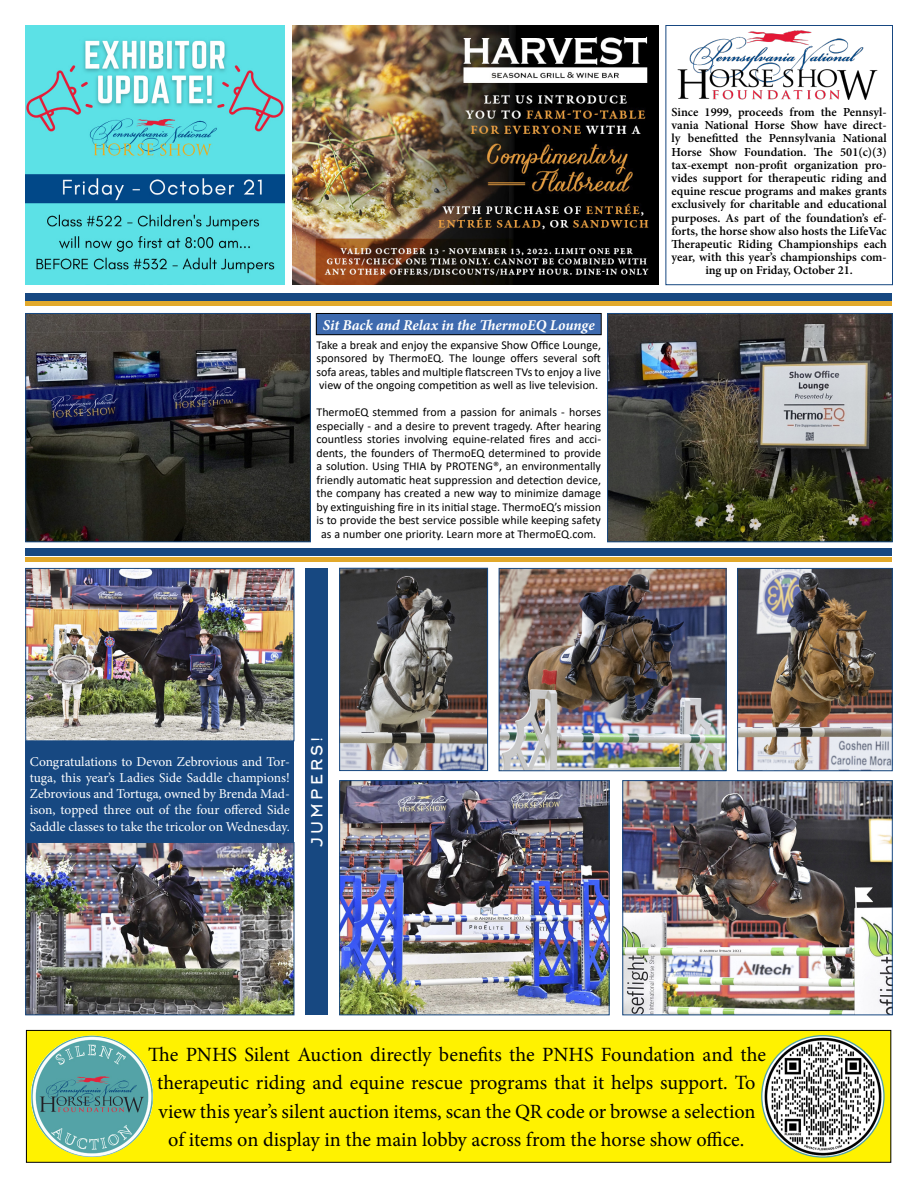
<style>
.page{position:relative;width:918px;height:1188px;background:#fff}
.page>*{position:absolute;margin:0;border:0;box-sizing:border-box;transform-origin:0 0}
.t1{font:20.25px/28.5px "Minion Pro";color:#000;text-align:center}
.t2{font:italic 700 15px "Minion Pro";letter-spacing:-.005em;color:#fff}
.t3{font:15px "Arkhip";letter-spacing:.2em;color:#fff}
.t4{font:13.5px/16.2px "Minion Pro";color:#fff;text-align:justify}
.t5{font:600 12.3px/13.2px "Minion Pro";color:#000;text-align:center}
.t6{font:12px/13.5px "Calibri";color:#000;text-align:justify}
</style>
<div class="page">
<div style="left:666px;top:25px;width:227px;height:260px;border:1px solid #174881"></div>
<div style="left:26px;top:1030px;width:865px;height:132px;background:#fff200"></div>
<div style="left:26px;top:1030px;width:865px;height:132px;border:1px solid #000"></div>
<img style="left:762px;top:1036px;width:121px;height:120px">
<img style="left:31px;top:1036px;width:122px;height:121px">
<div style="left:316px;top:313px;width:285px;height:22px;background:#3e6aae"></div>
<div style="left:316px;top:313px;width:285px;height:22px;border:1px solid #000"></div>
<img style="left:292px;top:26px;width:366px;height:259px">
<div style="left:26px;top:301px;width:866px;height:5px;background:#e2a92b"></div>
<div style="left:26px;top:293px;width:866px;height:8px;background:#174881"></div>
<div style="left:305px;top:568px;width:23px;height:447px;background:#174881"></div>
<img style="left:677px;top:30px;width:201px;height:70px">
<img style="left:26px;top:26px;width:259px;height:259px">
<img style="left:28px;top:315px;width:281px;height:225px">
<div style="left:26px;top:313px;width:285px;height:229px;border:1px solid #174881"></div>
<img style="left:609px;top:315px;width:281px;height:225px">
<div style="left:607px;top:313px;width:285px;height:229px;border:1px solid #174881"></div>
<div style="left:26px;top:557px;width:866px;height:5px;background:#e2a92b"></div>
<div style="left:26px;top:549px;width:866px;height:7px;background:#174881"></div>
<div style="left:26px;top:741px;width:268px;height:105px;background:#174881"></div>
<img style="left:28px;top:570px;width:264px;height:169px">
<div style="left:26px;top:568px;width:268px;height:173px;border:1px solid #174881"></div>
<img style="left:28px;top:844px;width:264px;height:169px">
<div style="left:26px;top:842px;width:268px;height:173px;border:1px solid #174881"></div>
<img style="left:341px;top:570px;width:145px;height:199px">
<div style="left:339px;top:568px;width:149px;height:203px;border:1px solid #174881"></div>
<img style="left:501px;top:570px;width:223px;height:199px">
<div style="left:499px;top:568px;width:227px;height:203px;border:1px solid #174881"></div>
<img style="left:739px;top:570px;width:151px;height:199px">
<div style="left:737px;top:568px;width:155px;height:203px;border:1px solid #174881"></div>
<img style="left:341px;top:782px;width:266px;height:231px">
<div style="left:339px;top:780px;width:270px;height:235px;border:1px solid #174881"></div>
<img style="left:625px;top:782px;width:265px;height:231px">
<div style="left:623px;top:780px;width:269px;height:235px;border:1px solid #174881"></div>
<p class="t2" style="left:323px;top:314px;width:273px">Sit Back and Relax in the ThermoEQ Lounge</p>
<p class="t6" style="left:317px;top:338px;width:286px">Take a break and enjoy the expansive Show Office Lounge, sponsored by ThermoEQ. The lounge offers several soft sofa areas, tables and multiple flatscreen TVs to enjoy a live view of the ongoing competition as well as live television.</p>
<p class="t6" style="left:317px;top:405px;width:286px;text-align:center">ThermoEQ stemmed from a passion for animals - horses especially - and a desire to prevent tragedy. After hearing countless stories involving equine-related fires and acci&shy;dents, the founders of ThermoEQ determined to provide a solution. Using THIA by PROTENG®, an environmentally friendly automatic heat suppression and detection device, the company has created a new way to minimize damage by extinguishing fire in its initial stage. ThermoEQ’s mission is to provide the best service possible while keeping safety as a number one priority. Learn more at ThermoEQ.com.</p>
<p class="t5" style="left:672px;top:105px;width:217px">Since 1999, proceeds from the Pennsyl&shy;vania National Horse Show have direct&shy;ly benefitted the Pennsylvania National Horse Show Foundation. The 501(c)(3) tax-exempt non-profit organization pro&shy;vides support for therapeutic riding and equine rescue programs and makes grants exclusively for charitable and educational purposes. As part of the foundation’s ef&shy;forts, the horse show also hosts the LifeVac Therapeutic Riding Championships each year, with this year’s championships com&shy;ing up on Friday, October 21.</p>
<p class="t4" style="left:30px;top:754px;width:262px">Congratulations to Devon Zebrovious and Tor&shy;tuga, this year’s Ladies Side Saddle champions!<br>Zebrovious and Tortuga, owned by Brenda Mad&shy;ison, topped three out of the four offered Side Saddle classes to take the tricolor on Wednesday.</p>
<p class="t3" style="left:308px;top:847px;width:112px;rotate:-90deg">JUMPERS!</p>
<p class="t1" style="left:148px;top:1040px;width:619px">The PNHS Silent Auction directly benefits the PNHS Foundation and the therapeutic riding and equine rescue programs that it helps support. To view this year’s silent auction items, scan the QR code or browse a selection of items on display in the main lobby across from the horse show office.</p>
</div>
